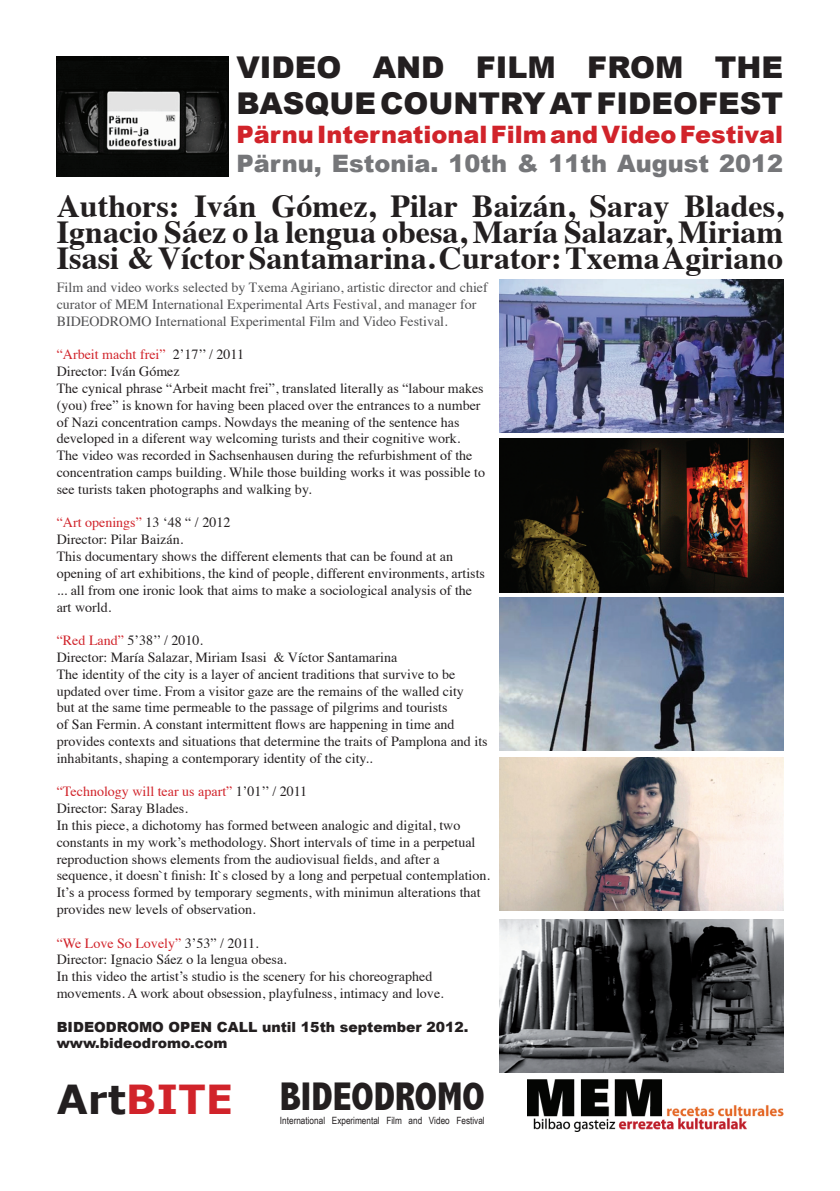
<style>
.page{position:relative;width:840px;height:1191px;background:#fff}
.page>*{position:absolute;margin:0;border:0;box-sizing:border-box;transform-origin:0 0}
.t1{font:800 condensed 40px "Abadi";color:#231f20}
.t2{font:700 32px/26px "Times";color:#231f20;text-align:justify}
.t3{font:900 30px/36px "Arial";color:#231f20}
.t4{font:900 24px "Arial";color:#d1232a}
.t5{font:900 24px "Arial";color:#757679}
.t6{font:14px/16.8px "Times";color:#231f20}
.t7{font:14px/16.8px "Times";color:#505052}
.t8{font:900 14px/16.8px "Arial";color:#231f20}
.t9{font:10px "Arial Narrow";color:#231f20}
.s1{color:#d1232a}
.s2{font-family:"Verdana";font-weight:700;font-stretch:normal}
.s3{font-family:"Verdana";font-weight:700;font-stretch:normal;color:#d1232a}
</style>
<div class="page">
<img style="left:527px;top:1079px;width:255px;height:52px">
<img style="left:57px;top:57px;width:172px;height:119px">
<img style="left:499px;top:280px;width:283px;height:153px">
<img style="left:499px;top:758px;width:283px;height:153px">
<img style="left:499px;top:919px;width:283px;height:153px">
<img style="left:499px;top:597px;width:283px;height:153px">
<img style="left:499px;top:439px;width:283px;height:153px">
<h3 class="t3" style="left:236px;top:49px;width:548px">VIDEO AND FILM FROM THE<br>BASQUE COUNTRY AT FIDEOFEST</h3>
<h3 class="t4" style="left:236px;top:117px;width:548px">Pärnu International Film and Video Festival</h3>
<h3 class="t5" style="left:236px;top:146px;width:548px">Pärnu, Estonia. 10th &amp; 11th August 2012</h3>
<h2 class="t2" style="left:57px;top:190px;width:727px">Authors: Iván Gómez, Pilar Baizán, Saray Blades, Ignacio Sáez o la lengua obesa, María Salazar, Miriam Isasi &amp; Víctor Santamarina. Curator: Txema Agiriano</h2>
<p class="t7" style="left:57px;top:278px;width:432px">Film and video works selected by Txema Agiriano, artistic director and chief curator of MEM International Experimental Arts Festival, and manager for<br>BIDEODROMO International Experimental Film and Video Festival.</p>
<p class="t6" style="left:57px;top:345px;width:429px"><span class="s1">“Arbeit macht frei”</span> 2’17’’ / 2011<br>Director: Iván Gómez<br>The cynical phrase “Arbeit macht frei”, translated literally as “labour makes (you) free” is known for having been placed over the entrances to a number of Nazi concentration camps. Nowdays the meaning of the sentence has developed in a diferent way welcoming turists and their cognitive work.<br>The video was recorded in Sachsenhausen during the refurbishment of the concentration camps building. While those building works it was possible to see turists taken photographs and walking by.</p>
<p class="t6" style="left:57px;top:513px;width:429px"><span class="s1">“Art openings”</span> 13 ‘48 “ / 2012<br>Director: Pilar Baizán.<br>This documentary shows the different elements that can be found at an opening of art exhibitions, the kind of people, different environments, artists ... all from one ironic look that aims to make a sociological analysis of the art world.</p>
<p class="t6" style="left:57px;top:631px;width:432px"><span class="s1">“Red Land”</span> 5’38’’ / 2010.<br>Director: María Salazar, Miriam Isasi &amp; Víctor Santamarina<br>The identity of the city is a layer of ancient traditions that survive to be updated over time. From a visitor gaze are the remains of the walled city<br>but at the same time permeable to the passage of pilgrims and tourists<br>of San Fermin. A constant intermittent flows are happening in time and provides contexts and situations that determine the traits of Pamplona and its inhabitants, shaping a contemporary identity of the city..</p>
<p class="t6" style="left:57px;top:782px;width:434px"><span class="s1">“Technology will tear us apart”</span> 1’01’’ / 2011<br>Director: Saray Blades.<br>In this piece, a dichotomy has formed between analogic and digital, two constants in my work’s methodology. Short intervals of time in a perpetual reproduction shows elements from the audiovisual fields, and after a sequence, it doesn`t finish: It`s closed by a long and perpetual contemplation.<br>It’s a process formed by temporary segments, with minimun alterations that provides new levels of observation.</p>
<p class="t6" style="left:57px;top:933px;width:388px"><span class="s1">“We Love So Lovely”</span> 3’53” / 2011.<br>Director: Ignacio Sáez o la lengua obesa.<br>In this video the artist’s studio is the scenery for his choreographed movements. A work about obsession, playfulness, intimacy and love.</p>
<p class="t8" style="left:57px;top:1017px;width:413px">BIDEODROMO OPEN CALL until 15th september 2012. www.bideodromo.com</p>
<h1 class="t1" style="left:57px;top:1073px;width:429px"><span class="s2">Art</span><span class="s3">BITE</span> BIDEODROMO</h1>
<p class="t9" style="left:280px;top:1112px;width:206px">International Experimental Film and Video Festival</p>
</div>
